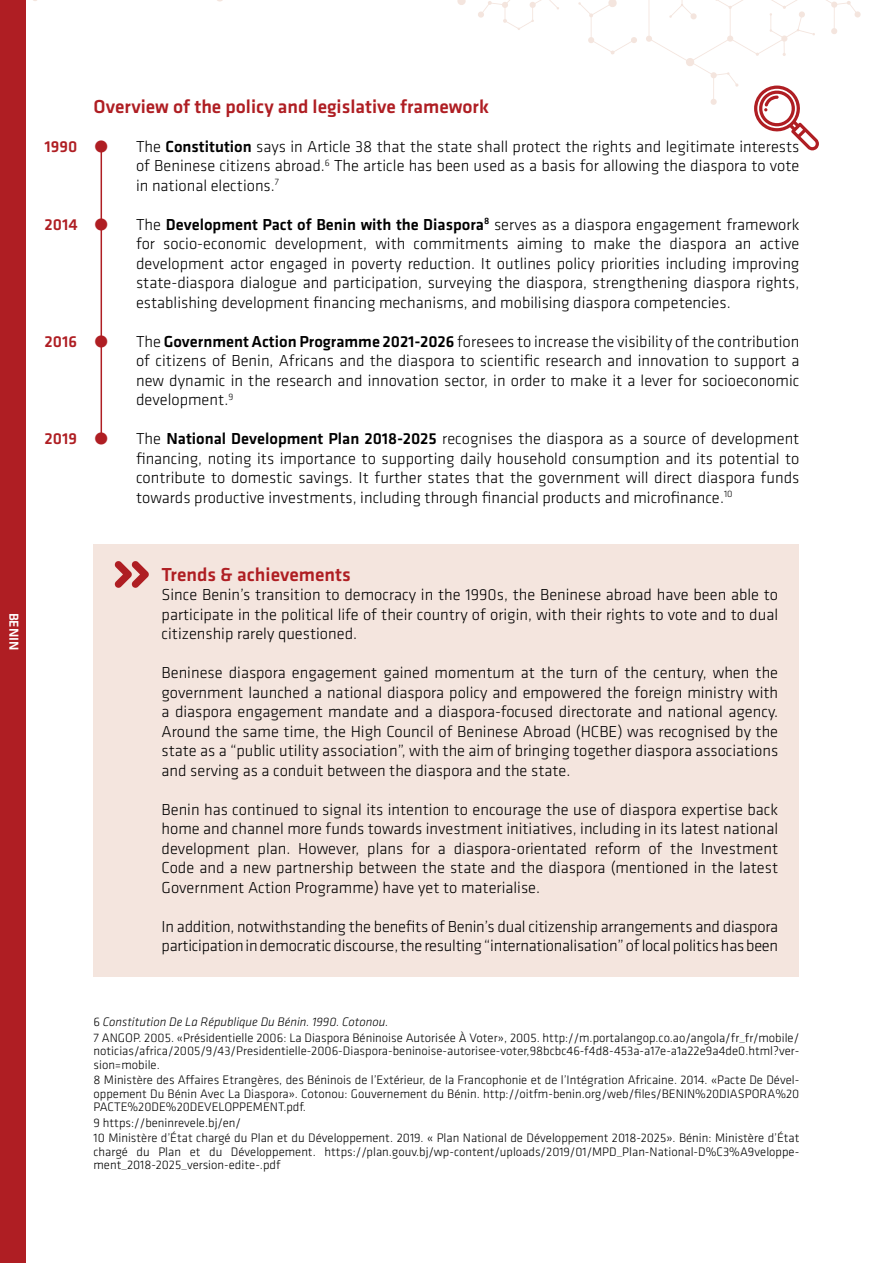
<style>
.page{position:relative;width:893px;height:1263px;background:#fff}
.page>*{position:absolute;margin:0;border:0;box-sizing:border-box;transform-origin:0 0}
.t1{font:500 19.5px "Klavika";color:#af1e23}
.t2{font:300 16.5px/19.5px "Klavika";color:#000;text-align:justify}
.t3{font:500 16.5px "Klavika";color:#af1e23}
.t4{font:500 13.5px "Klavika";color:#fff}
.t5{font:300 12.75px/13.5px "Klavika";color:#000}
.s1{font-weight:700;font-size:45px;color:#af1e23}
.s2{font-weight:500}
.s3{font-style:italic}
</style>
<div class="page">
<div style="left:0;top:0;width:26px;height:1263px;background:#af1e23"></div>
<svg style="left:578px;top:0;width:59px;height:55px"></svg>
<svg style="left:457px;top:0;width:102px;height:30px"></svg>
<div style="left:94px;top:545px;width:705px;height:62px;background:#f4e5de"></div>
<div style="left:94px;top:566px;width:705px;height:98px;background:#f4e5de"></div>
<div style="left:94px;top:644px;width:705px;height:157px;background:#f4e5de"></div>
<div style="left:94px;top:781px;width:705px;height:137px;background:#f4e5de"></div>
<div style="left:94px;top:898px;width:705px;height:78px;background:#f4e5de"></div>
<svg style="left:646px;top:0;width:215px;height:150px"></svg>
<hr style="left:101px;top:143px;width:1px;height:296px;background:#af1e23">
<svg style="left:114px;top:561px;width:35px;height:27px"></svg>
<p class="t4" style="left:23px;top:613px;width:39px;rotate:90deg">BENIN</p>
<p class="t3" style="left:45px;top:135px;width:34px">1990</p>
<p class="t3" style="left:45px;top:213px;width:35px">2014</p>
<p class="t3" style="left:45px;top:330px;width:34px">2016</p>
<p class="t3" style="left:45px;top:427px;width:34px">2019</p>
<p class="t1" style="left:94px;top:93px;width:397px">Overview of the policy and legislative framework</p>
<p class="t2" style="left:136px;top:136px;width:665px;text-indent:-43px"><span class="s1">•</span> The <span class="s2">Constitution</span> says in Article 38 that the state shall protect the rights and legitimate interests of Beninese citizens abroad.<sup>6</sup> The article has been used as a basis for allowing the diaspora to vote in national elections.<sup>7</sup></p>
<p class="t2" style="left:136px;top:214px;width:665px;text-indent:-43px"><span class="s1">•</span> The <span class="s2">Development Pact of Benin with the Diaspora</span><sup>8</sup> serves as a diaspora engagement framework for socio-economic development, with commitments aiming to make the diaspora an active development actor engaged in poverty reduction. It outlines policy priorities including improving state-diaspora dialogue and participation, surveying the diaspora, strengthening diaspora rights, establishing development financing mechanisms, and mobilising diaspora competencies.</p>
<p class="t2" style="left:136px;top:331px;width:665px;text-indent:-43px"><span class="s1">•</span> The <span class="s2">Government Action Programme 2021-2026</span> foresees to increase the visibility of the contribution of citizens of Benin, Africans and the diaspora to scientific research and innovation to support a new dynamic in the research and innovation sector, in order to make it a lever for socioeconomic development.<sup>9</sup></p>
<p class="t2" style="left:136px;top:429px;width:665px;text-indent:-43px"><span class="s1">•</span> The <span class="s2">National Development Plan 2018-2025</span> recognises the diaspora as a source of development financing, noting its importance to supporting daily household consumption and its potential to contribute to domestic savings. It further states that the government will direct diaspora funds towards productive investments, including through financial products and microfinance.<sup>10</sup></p>
<p class="t1" style="left:162px;top:561px;width:191px">Trends &amp; achievements</p>
<p class="t2" style="left:162px;top:585px;width:618px">Since Benin’s transition to democracy in the 1990s, the Beninese abroad have been able to participate in the political life of their country of origin, with their rights to vote and to dual citizenship rarely questioned.</p>
<p class="t2" style="left:162px;top:663px;width:618px">Beninese diaspora engagement gained momentum at the turn of the century, when the government launched a national diaspora policy and empowered the foreign ministry with a diaspora engagement mandate and a diaspora-focused directorate and national agency.<br>Around the same time, the High Council of Beninese Abroad (HCBE) was recognised by the state as a “public utility association”, with the aim of bringing together diaspora associations and serving as a conduit between the diaspora and the state.</p>
<p class="t2" style="left:162px;top:799px;width:618px">Benin has continued to signal its intention to encourage the use of diaspora expertise back home and channel more funds towards investment initiatives, including in its latest national development plan. However, plans for a diaspora-orientated reform of the Investment Code and a new partnership between the state and the diaspora (mentioned in the latest Government Action Programme) have yet to materialise.</p>
<p class="t2" style="left:162px;top:916px;width:618px">In addition, notwithstanding the benefits of Benin’s dual citizenship arrangements and diaspora participation in democratic discourse, the resulting “internationalisation” of local politics has been</p>
<p class="t5" style="left:94px;top:1014px;width:707px;line-height:15.6px">6 <span class="s3">Constitution De La République Du Bénin. 1990. Cotonou.<br></span>7 ANGOP. 2005. «Présidentielle 2006: La Diaspora Béninoise Autorisée À Voter», 2005. http://m.portalangop.co.ao/angola/fr_fr/mobile/</p>
<p class="t5" style="left:94px;top:1044px;width:707px">noticias/africa/2005/9/43/Presidentielle-2006-Diaspora-beninoise-autorisee-voter,98bcbc46-f4d8-453a-a17e-a1a22e9a4de0.html?ver&shy;sion=mobile.</p>
<p class="t5" style="left:94px;top:1073px;width:707px;text-align:justify">8 Ministère des Affaires Etrangères, des Béninois de l’Extérieur, de la Francophonie et de l’Intégration Africaine. 2014. «Pacte De Dével&shy;oppement Du Bénin Avec La Diaspora». Cotonou: Gouvernement du Bénin. http://oitfm-benin.org/web/files/BENIN%20DIASPORA%20<br>PACTE%20DE%20DEVELOPPEMENT.pdf.</p>
<p class="t5" style="left:94px;top:1115px;width:707px;line-height:15.6px">9 https://beninrevele.bj/en/<br>10 Ministère d’État chargé du Plan et du Développement. 2019. « Plan National de Développement 2018-2025». Bénin: Ministère d’État</p>
<p class="t5" style="left:94px;top:1145px;width:707px">chargé du Plan et du Développement. https://plan.gouv.bj/wp-content/uploads/2019/01/MPD_Plan-National-D%C3%A9veloppe&shy;ment_2018-2025_version-edite-.pdf</p>
</div>
